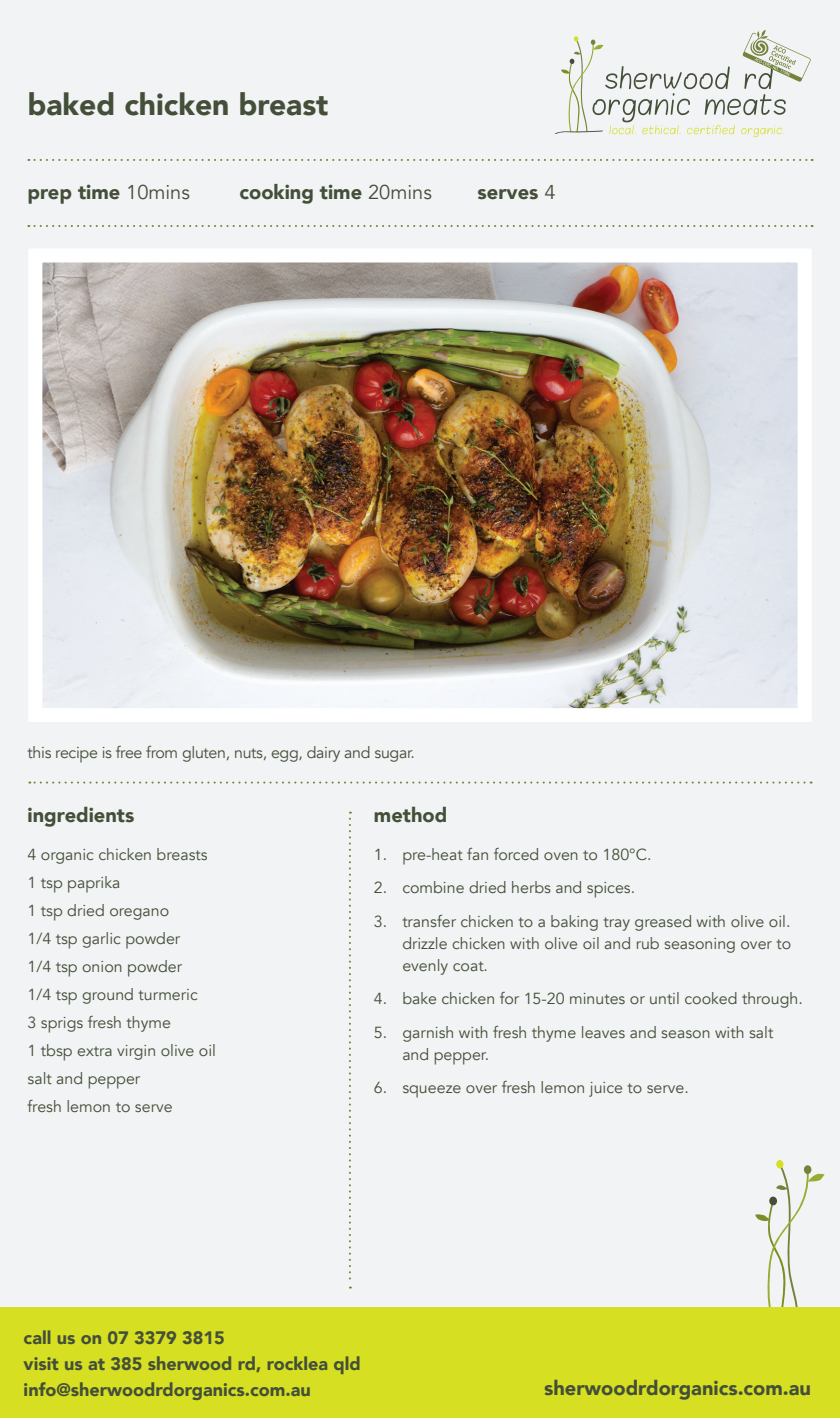
<style>
.page{position:relative;width:840px;height:1418px;background:#fff}
.page>*{position:absolute;margin:0;border:0;box-sizing:border-box;transform-origin:0 0}
.t1{font:900 30px "Avenir";color:#434f39}
.t2{font:900 20px "Avenir";color:#434f39}
.t3{font:900 18px/26px "Avenir";color:#434f39}
.t4{font:16px/28px "Avenir";color:#434f39}
.t5{font:16px "Avenir";letter-spacing:-.02em;color:#434f39}
.s1{font-weight:400}
</style>
<div class="page">
<div style="left:0;top:0;width:839px;height:1332px;background:#f2f3f4"></div>
<svg style="left:755px;top:1166px;width:70px;height:141px"></svg>
<svg style="left:768px;top:1196px;width:8px;height:9px"></svg>
<svg style="left:775px;top:1159px;width:8px;height:9px"></svg>
<svg style="left:803px;top:1165px;width:7px;height:8px"></svg>
<div style="left:0;top:1307px;width:839px;height:110px;background:#d6df21"></div>
<img style="left:43px;top:263px;width:753px;height:444px">
<div style="left:28px;top:248px;width:783px;height:474px;border:14px solid #fff"></div>
<svg style="left:555px;top:30px;width:255px;height:107px"></svg>
<svg style="left:28px;top:225px;width:784px;height:2px"></svg>
<svg style="left:349px;top:811px;width:2px;height:477px"></svg>
<svg style="left:28px;top:159px;width:784px;height:2px"></svg>
<svg style="left:29px;top:781px;width:775px;height:2px"></svg>
<h1 class="t1" style="left:28px;top:79px;width:302px">baked chicken breast</h1>
<p class="t2" style="left:28px;top:175px;width:164px">prep time <span class="s1">10mins</span></p>
<p class="t2" style="left:239px;top:175px;width:194px">cooking time <span class="s1">20mins</span></p>
<p class="t2" style="left:477px;top:175px;width:79px">serves <span class="s1">4</span></p>
<p class="t5" style="left:28px;top:743px;width:389px">this recipe is free from gluten, nuts, egg, dairy and sugar.</p>
<p class="t2" style="left:28px;top:798px;width:108px">ingredients</p>
<p class="t2" style="left:374px;top:798px;width:75px">method</p>
<p class="t4" style="left:28px;top:840px;width:190px">4 organic chicken breasts<br>1 tsp paprika<br>1 tsp dried oregano<br>1/4 tsp garlic powder<br>1/4 tsp onion powder<br>1/4 tsp ground turmeric<br>3 sprigs fresh thyme<br>1 tbsp extra virgin olive oil salt and pepper<br>fresh lemon to serve</p>
<p class="t4" style="left:374px;top:840px;width:279px">1. pre-heat fan forced oven to 180°C.</p>
<p class="t4" style="left:374px;top:874px;width:262px">2. combine dried herbs and spices.</p>
<p class="t4" style="left:402px;top:910px;width:390px;line-height:22px;text-align:justify;text-indent:-28px">3. transfer chicken to a baking tray greased with olive oil. drizzle chicken with olive oil and rub seasoning over to evenly coat.</p>
<p class="t4" style="left:374px;top:984px;width:430px">4. bake chicken for 15-20 minutes or until cooked through.</p>
<p class="t4" style="left:402px;top:1021px;width:372px;line-height:22px;text-indent:-28px">5. garnish with fresh thyme leaves and season with salt and pepper.</p>
<p class="t4" style="left:374px;top:1073px;width:316px">6. squeeze over fresh lemon juice to serve.</p>
<p class="t3" style="left:24px;top:1323px;width:338px">call us on 07 3379 3815<br>visit us at 385 sherwood rd, rocklea qld info@sherwoodrdorganics.com.au</p>
<p class="t2" style="left:544px;top:1371px;width:268px">sherwoodrdorganics.com.au</p>
</div>
